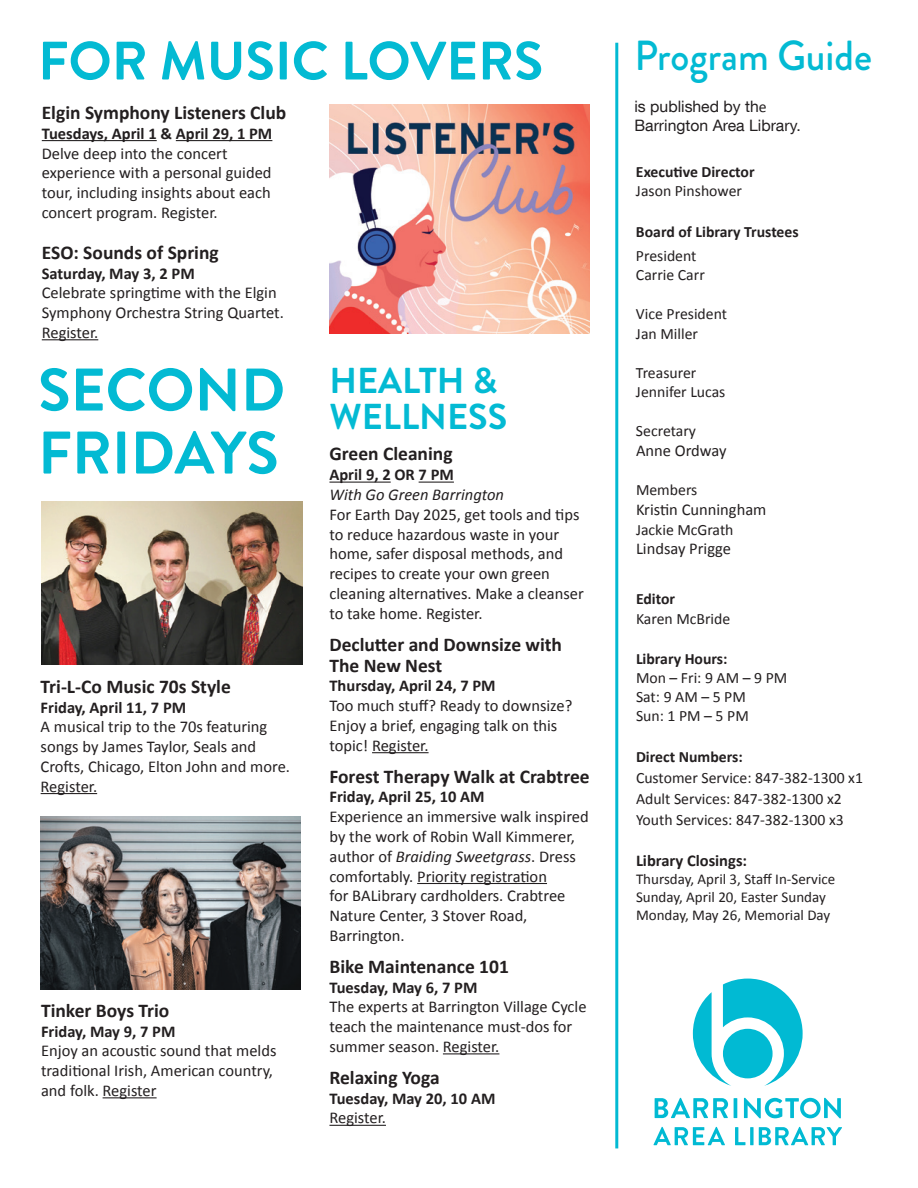
<style>
.page{position:relative;width:918px;height:1188px;background:#fff}
.page>*{position:absolute;margin:0;border:0;box-sizing:border-box;transform-origin:0 0}
.t1{font:700 60px/63px "Brandon Grotesque";color:#03bad3}
.t2{font:700 54px "Brandon Grotesque";color:#03bad3}
.t3{font:500 42px "Brandon Grotesque";color:#03bad3;scale:.95 1}
.t4{font:700 36px/36px "Brandon Grotesque";color:#03bad3}
.t5{font:700 19.5px/21px "Calibri";color:#231f20}
.t6{font:16.5px/19.8px "Calibri";color:#231f20}
.t7{font:700 16.5px "Calibri";color:#231f20}
.t8{font:italic 16.5px "Calibri";color:#231f20}
.t9{font:15.75px/19.5px "Calibri";color:#231f20}
.t10{font:700 15.75px "Calibri";color:#231f20}
.t11{font:15.75px/19.5px "Helvetica Neue LT Com";color:#231f20}
.t12{font:15px/18px "Calibri";color:#231f20}
.s1{font-style:italic}
.s2{font-family:"Calibri"}
</style>
<div class="page">
<svg style="left:655px;top:1098px;width:73px;height:20px"></svg>
<hr style="left:734px;top:1098px;width:3px;height:20px;background:#01bad3">
<svg style="left:744px;top:1098px;width:97px;height:20px"></svg>
<svg style="left:654px;top:1127px;width:71px;height:18px"></svg>
<svg style="left:735px;top:1127px;width:10px;height:18px"></svg>
<svg style="left:750px;top:1127px;width:4px;height:18px"></svg>
<svg style="left:759px;top:1127px;width:83px;height:18px"></svg>
<svg style="left:693px;top:979px;width:110px;height:107px"></svg>
<div style="left:723px;top:1029px;width:50px;height:49px;background:#01bad3;border-radius:50%"></div>
<hr style="left:615px;top:43px;width:3px;height:1105px;background:#03bad3">
<hr style="left:42px;top:140px;width:115px;height:1px;background:#231f20">
<hr style="left:176px;top:140px;width:96px;height:1px;background:#231f20">
<hr style="left:42px;top:339px;width:56px;height:1px;background:#231f20">
<hr style="left:329px;top:482px;width:62px;height:1px;background:#231f20">
<hr style="left:419px;top:482px;width:35px;height:1px;background:#231f20">
<hr style="left:372px;top:752px;width:57px;height:1px;background:#231f20">
<hr style="left:417px;top:883px;width:130px;height:1px;background:#231f20">
<hr style="left:443px;top:1053px;width:56px;height:1px;background:#231f20">
<hr style="left:329px;top:1125px;width:57px;height:1px;background:#231f20">
<img style="left:42px;top:502px;width:260px;height:162px">
<img style="left:41px;top:816px;width:260px;height:173px">
<hr style="left:41px;top:793px;width:56px;height:1px;background:#231f20">
<hr style="left:103px;top:1097px;width:54px;height:1px;background:#231f20">
<img style="left:329px;top:105px;width:260px;height:229px">
<h2 class="t2" style="left:38px;top:23px;width:507px">FOR MUSIC LOVERS</h2>
<p class="t5" style="left:42px;top:101px;width:246px">Elgin Symphony Listeners Club</p>
<p class="t7" style="left:42px;top:122px;width:232px">Tuesdays, April 1 &amp; April 29, 1 PM</p>
<p class="t6" style="left:42px;top:143px;width:231px">Delve deep into the concert experience with a personal guided tour, including insights about each concert program. Register.</p>
<p class="t5" style="left:42px;top:241px;width:179px">ESO: Sounds of Spring</p>
<p class="t7" style="left:42px;top:261px;width:154px">Saturday, May 3, 2 PM</p>
<p class="t6" style="left:42px;top:283px;width:244px">Celebrate springtime with the Elgin<br>Symphony Orchestra String Quartet.<br>Register.</p>
<h1 class="t1" style="left:38px;top:359px;width:249px">SECOND<br>FRIDAYS</h1>
<p class="t5" style="left:41px;top:675px;width:192px">Tri-L-Co Music 70s Style</p>
<p class="t7" style="left:41px;top:695px;width:147px">Friday, April 11, 7 PM</p>
<p class="t6" style="left:41px;top:716px;width:251px">A musical trip to the 70s featuring songs by James Taylor, Seals and<br>Crofts, Chicago, Elton John and more.<br>Register.</p>
<p class="t5" style="left:41px;top:999px;width:130px">Tinker Boys Trio</p>
<p class="t7" style="left:41px;top:1019px;width:136px">Friday, May 9, 7 PM</p>
<p class="t6" style="left:41px;top:1041px;width:237px">Enjoy an acoustic sound that melds traditional Irish, American country, and folk. Register</p>
<h3 class="t4" style="left:329px;top:363px;width:179px">HEALTH &amp;<br>WELLNESS</h3>
<p class="t5" style="left:329px;top:443px;width:125px">Green Cleaning</p>
<p class="t7" style="left:329px;top:463px;width:126px">April 9, 2 OR 7 PM</p>
<p class="t8" style="left:329px;top:483px;width:176px">With Go Green Barrington</p>
<p class="t6" style="left:329px;top:504px;width:256px">For Earth Day 2025, get tools and tips to reduce hazardous waste in your home, safer disposal methods, and recipes to create your own green cleaning alternatives. Make a cleanser to take home. Register.</p>
<p class="t5" style="left:329px;top:633px;width:234px">Declutter and Downsize with<br>The New Nest</p>
<p class="t7" style="left:329px;top:674px;width:168px">Thursday, April 24, 7 PM</p>
<p class="t6" style="left:329px;top:695px;width:244px">Too much stuff? Ready to downsize?<br>Enjoy a brief, engaging talk on this topic! Register.</p>
<p class="t5" style="left:329px;top:765px;width:262px">Forest Therapy Walk at Crabtree</p>
<p class="t7" style="left:329px;top:785px;width:157px">Friday, April 25, 10 AM</p>
<p class="t6" style="left:329px;top:806px;width:261px">Experience an immersive walk inspired by the work of Robin Wall Kimmerer, author of <span class="s1">Braiding Sweetgrass</span>. Dress comfortably. Priority registration<br>for BALibrary cardholders. Crabtree<br>Nature Center, 3 Stover Road,<br>Barrington.</p>
<p class="t5" style="left:329px;top:955px;width:181px">Bike Maintenance 101</p>
<p class="t7" style="left:329px;top:975px;width:150px">Tuesday, May 6, 7 PM</p>
<p class="t6" style="left:329px;top:997px;width:259px">The experts at Barrington Village Cycle teach the maintenance must-dos for summer season. Register.</p>
<p class="t5" style="left:329px;top:1066px;width:112px">Relaxing Yoga</p>
<p class="t7" style="left:329px;top:1086px;width:167px">Tuesday, May 20, 10 AM</p>
<p class="t6" style="left:329px;top:1108px;width:58px">Register.</p>
<h3 class="t3" style="left:634px;top:27px;width:252px">Program Guide</h3>
<p class="t11" style="left:634px;top:96px;width:168px">is published by th<span class="s2">e<br></span>Barrington Area Library.</p>
<p class="t10" style="left:636px;top:160px;width:120px">Executive Director</p>
<p class="t9" style="left:636px;top:181px;width:108px">Jason Pinshower</p>
<p class="t10" style="left:636px;top:221px;width:164px">Board of Library Trustees</p>
<p class="t9" style="left:636px;top:246px;width:70px">President<br>Carrie Carr</p>
<p class="t9" style="left:636px;top:304px;width:93px">Vice President<br>Jan Miller</p>
<p class="t9" style="left:636px;top:363px;width:91px">Treasurer<br>Jennifer Lucas</p>
<p class="t9" style="left:636px;top:421px;width:62px">Secretary</p>
<p class="t6" style="left:636px;top:440px;width:92px">Anne Ordway</p>
<p class="t9" style="left:636px;top:480px;width:63px">Members</p>
<p class="t6" style="left:636px;top:499px;width:132px">Kristin Cunningham</p>
<p class="t9" style="left:636px;top:519px;width:99px">Jackie McGrath</p>
<p class="t6" style="left:636px;top:539px;width:97px">Lindsay Prigge</p>
<p class="t10" style="left:636px;top:588px;width:41px">Editor</p>
<p class="t9" style="left:636px;top:609px;width:96px">Karen McBride</p>
<p class="t10" style="left:636px;top:648px;width:93px">Library Hours:</p>
<p class="t9" style="left:636px;top:668px;width:153px;line-height:18.9px">Mon – Fri: 9 AM – 9 PM<br>Sat: 9 AM – 5 PM<br>Sun: 1 PM – 5 PM</p>
<p class="t10" style="left:636px;top:745px;width:108px">Direct Numbers:</p>
<p class="t9" style="left:636px;top:767px;width:229px;line-height:21px">Customer Service: 847-382-1300 x1<br>Adult Services: 847-382-1300 x2<br>Youth Services: 847-382-1300 x3</p>
<p class="t7" style="left:636px;top:849px;width:113px">Library Closings:</p>
<p class="t12" style="left:636px;top:870px;width:201px">Thursday, April 3, Staff In-Service<br>Sunday, April 20, Easter Sunday<br>Monday, May 26, Memorial Day</p>
</div>
